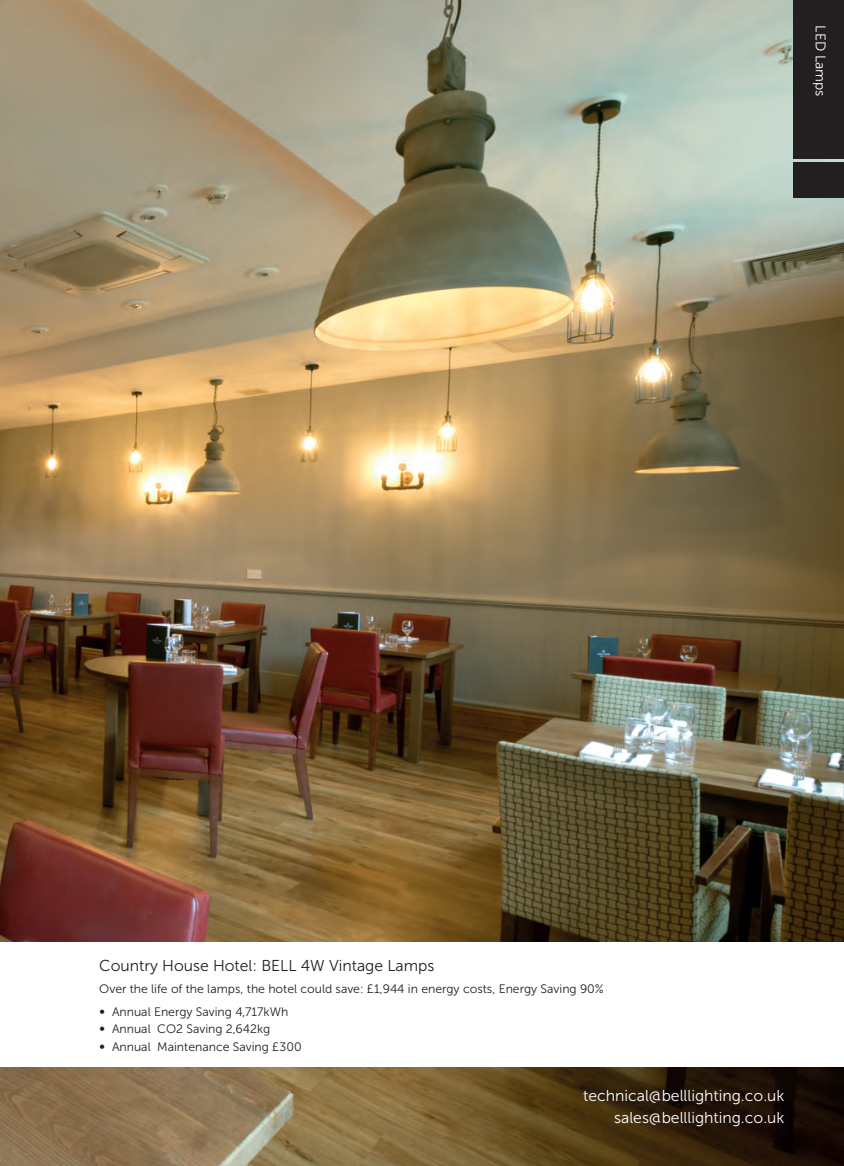
<style>
.page{position:relative;width:844px;height:1166px;background:#fff}
.page>*{position:absolute;margin:0;border:0;box-sizing:border-box;transform-origin:0 0}
.t1{font:15.75px/22.4px "Museo Sans 300";color:#fff;text-align:right}
.t2{font:15.75px "Museo Sans 300";color:#231f20}
.t3{font:14px "Museo Sans 300";color:#fff}
.t4{font:12.25px/22.4px "Museo Sans 300";color:#231f20}
</style>
<div class="page">
<img style="left:0;top:0;width:843px;height:1166px">
<div style="left:0;top:943px;width:843px;height:124px;background:#fff"></div>
<div style="left:793px;top:0;width:50px;height:158px;background:#231f20"></div>
<div style="left:793px;top:162px;width:50px;height:36px;background:#231f20"></div>
<p class="t3" style="left:828px;top:25px;width:73px;rotate:90deg">LED Lamps</p>
<p class="t2" style="left:99px;top:957px;width:336px">Country House Hotel: BELL 4W Vintage Lamps</p>
<p class="t4" style="left:99px;top:978px;width:506px">Over the life of the lamps, the hotel could save: £1,944 in energy costs, Energy Saving 90% ∞ Annual Energy Saving 4,717kWh</p>
<p class="t4" style="left:99px;top:1020px;width:204px;line-height:17.5px">∞ Annual CO2 Saving 2,642kg<br>∞ Annual Maintenance Saving £300</p>
<p class="t1" style="left:583px;top:1084px;width:203px">technical@belllighting.co.uk sales@belllighting.co.uk</p>
</div>
